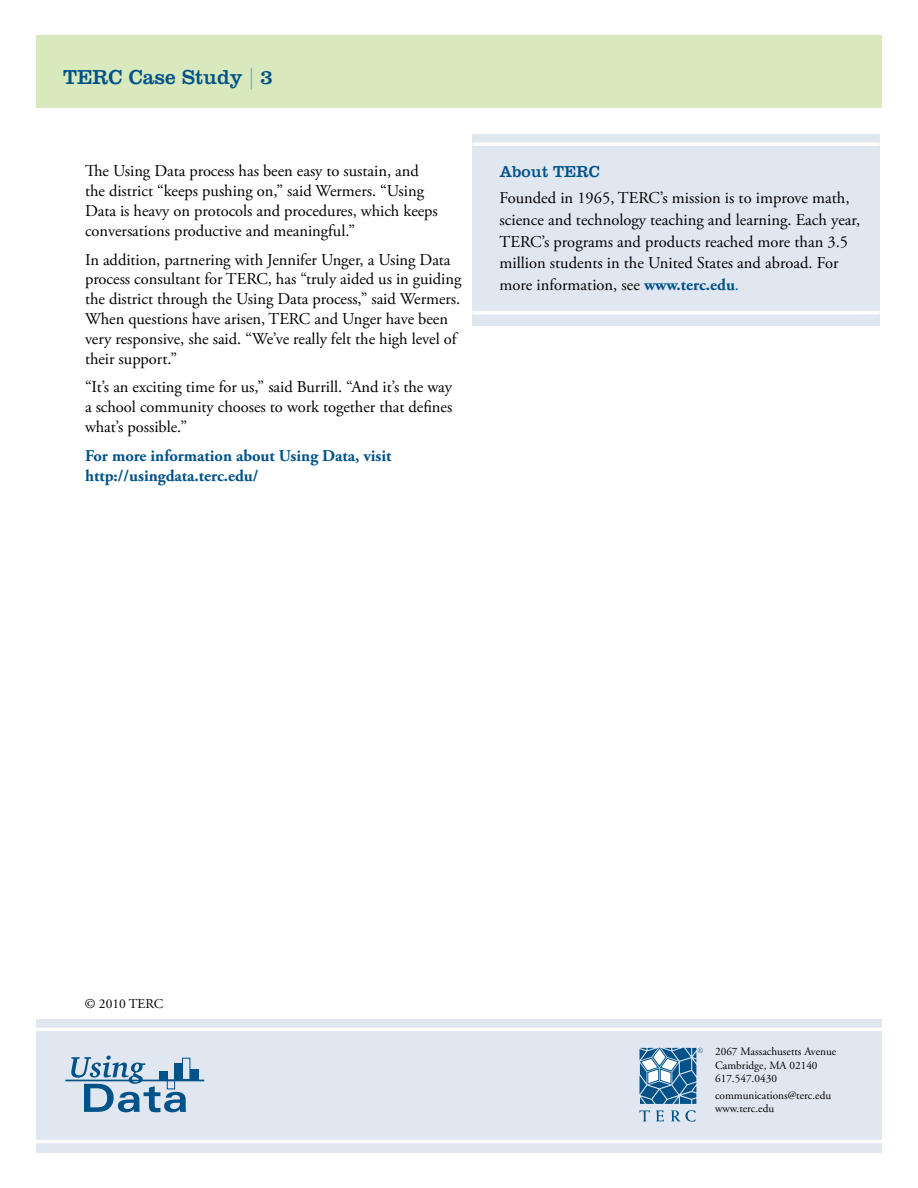
<style>
.page{position:relative;width:918px;height:1188px;background:#fff}
.page>*{position:absolute;margin:0;border:0;box-sizing:border-box;transform-origin:0 0}
.t1{font:21px "Clarendon";color:#005288}
.t2{font:16.5px/19.8px "Adobe Garamond Pro";letter-spacing:-.005em;color:#000}
.t3{font:700 16.5px/19.8px "Adobe Garamond Pro";color:#005288}
.t4{font:16.5px "Clarendon";color:#005288}
.t5{font:13.5px "Adobe Garamond Pro";color:#000}
.t6{font:11.25px/13.5px "Adobe Garamond";color:#000}
.s1{font-family:"Didot"}
.s2{font-weight:700;color:#005288}
.s3{color:#005288}
</style>
<div class="page">
<div style="left:36px;top:36px;width:846px;height:72px;background:#d8e9bd"></div>
<div style="left:36px;top:1019px;width:846px;height:133px;background:#e1e7f1"></div>
<hr style="left:36px;top:1028px;width:846px;height:3px;background:#fff">
<hr style="left:36px;top:1140px;width:846px;height:3px;background:#fff">
<svg style="left:640px;top:1047px;width:63px;height:57px;background:#6193b5"></svg>
<svg style="left:639px;top:1110px;width:11px;height:11px"></svg>
<svg style="left:656px;top:1110px;width:8px;height:12px"></svg>
<svg style="left:671px;top:1110px;width:25px;height:12px"></svg>
<hr style="left:65px;top:1080px;width:139px;height:1px;background:#005288">
<div style="left:190px;top:1069px;width:8px;height:11px;background:#005288"></div>
<svg style="left:71px;top:1056px;width:120px;height:56px"></svg>
<div style="left:472px;top:134px;width:408px;height:192px;background:#e1e7f1"></div>
<hr style="left:472px;top:143px;width:408px;height:3px;background:#fff">
<hr style="left:472px;top:311px;width:408px;height:3px;background:#fff">
<p class="t1" style="left:63px;top:65px;width:211px">TERC Case Study <span class="s1">|</span> 3</p>
<p class="t2" style="left:85px;top:162px;width:354px">The Using Data process has been easy to sustain, and the district “keeps pushing on,” said Wermers. “Using Data is heavy on protocols and procedures, which keeps conversations productive and meaningful.”</p>
<p class="t2" style="left:85px;top:250px;width:378px">In addition, partnering with Jennifer Unger, a Using Data process consultant for TERC, has “truly aided us in guiding the district through the Using Data process,” said Wermers.<br>When questions have arisen, TERC and Unger have been very responsive, she said. “We’ve really felt the high level of their support.”</p>
<p class="t2" style="left:85px;top:378px;width:369px;text-align:justify">“It’s an exciting time for us,” said Burrill. “And it’s the way a school community chooses to work together that defines what’s possible.”</p>
<p class="t3" style="left:85px;top:446px;width:308px">For more information about Using Data, visit http://usingdata.terc.edu/</p>
<p class="t4" style="left:500px;top:162px;width:102px">About TERC</p>
<p class="t2" style="left:500px;top:188px;width:362px;line-height:21.8px">Founded in 1965, TERC’s mission is to improve math, science and technology teaching and learning. Each year, TERC’s programs and products reached more than 3.5 million students in the United States and abroad. For more information, see <span class="s2">www.terc.edu</span><span class="s3">.</span></p>
<p class="t5" style="left:85px;top:995px;width:80px">© 2010 TERC</p>
<p class="t6" style="left:715px;top:1045px;width:123px">2067 Massachusetts Avenue<br>Cambridge, MA 02140<br>617.547.0430</p>
<p class="t6" style="left:715px;top:1089px;width:118px">communications@terc.edu www.terc.edu</p>
</div>
